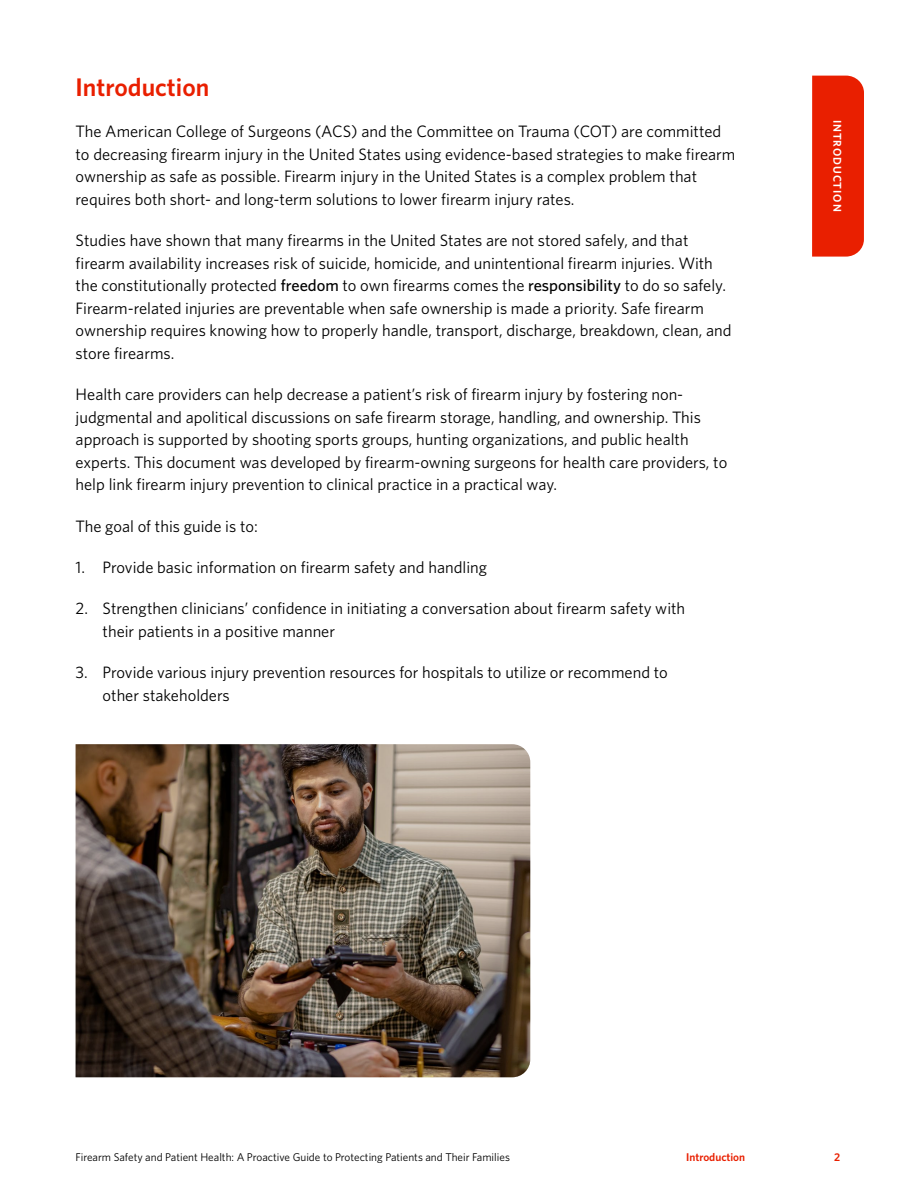
<style>
.page{position:relative;width:918px;height:1188px;background:#fff}
.page>*{position:absolute;margin:0;border:0;box-sizing:border-box;transform-origin:0 0}
.t1{font:600 25.5px "Whitney";color:#e91f00}
.t2{font:16.5px/22.5px "Whitney";color:#000}
.t3{font:11.25px "Whitney";color:#000}
.t4{font:600 11.25px "Whitney";color:#e91f00}
.t5{font:600 11.25px "Whitney";letter-spacing:.08em;color:#fff}
.s1{font-weight:500}
</style>
<div class="page">
<img style="left:76px;top:744px;width:454px;height:333px">
<div style="left:812px;top:76px;width:52px;height:181px;background:#e91f00"></div>
<h1 class="t1" style="left:76px;top:70px;width:135px">Introduction</h1>
<p class="t2" style="left:76px;top:120px;width:661px">The American College of Surgeons (ACS) and the Committee on Trauma (COT) are committed to decreasing firearm injury in the United States using evidence-based strategies to make firearm ownership as safe as possible. Firearm injury in the United States is a complex problem that requires both short- and long-term solutions to lower firearm injury rates.</p>
<p class="t2" style="left:76px;top:229px;width:658px">Studies have shown that many firearms in the United States are not stored safely, and that firearm availability increases risk of suicide, homicide, and unintentional firearm injuries. With the constitutionally protected <span class="s1">freedom</span> to own firearms comes the <span class="s1">responsibility</span> to do so safely.<br>Firearm-related injuries are preventable when safe ownership is made a priority. Safe firearm ownership requires knowing how to properly handle, transport, discharge, breakdown, clean, and store firearms.</p>
<p class="t2" style="left:76px;top:383px;width:653px">Health care providers can help decrease a patient’s risk of firearm injury by fostering non&shy;judgmental and apolitical discussions on safe firearm storage, handling, and ownership. This approach is supported by shooting sports groups, hunting organizations, and public health experts. This document was developed by firearm-owning surgeons for health care providers, to help link firearm injury prevention to clinical practice in a practical way.</p>
<p class="t2" style="left:76px;top:514px;width:184px">The goal of this guide is to:</p>
<p class="t2" style="left:76px;top:556px;width:413px">1. Provide basic information on firearm safety and handling</p>
<p class="t2" style="left:103px;top:597px;width:584px;text-indent:-27px">2. Strengthen clinicians’ confidence in initiating a conversation about firearm safety with their patients in a positive manner</p>
<p class="t2" style="left:103px;top:661px;width:567px;text-indent:-27px">3. Provide various injury prevention resources for hospitals to utilize or recommend to other stakeholders</p>
<p class="t5" style="left:845px;top:120px;width:93px;rotate:90deg">INTRODUCTION</p>
<p class="t3" style="left:76px;top:1150px;width:436px">Firearm Safety and Patient Health: A Proactive Guide to Protecting Patients and Their Families</p>
<p class="t4" style="left:686px;top:1150px;width:61px">Introduction</p>
<p class="t4" style="left:834px;top:1150px;width:8px">2</p>
</div>
